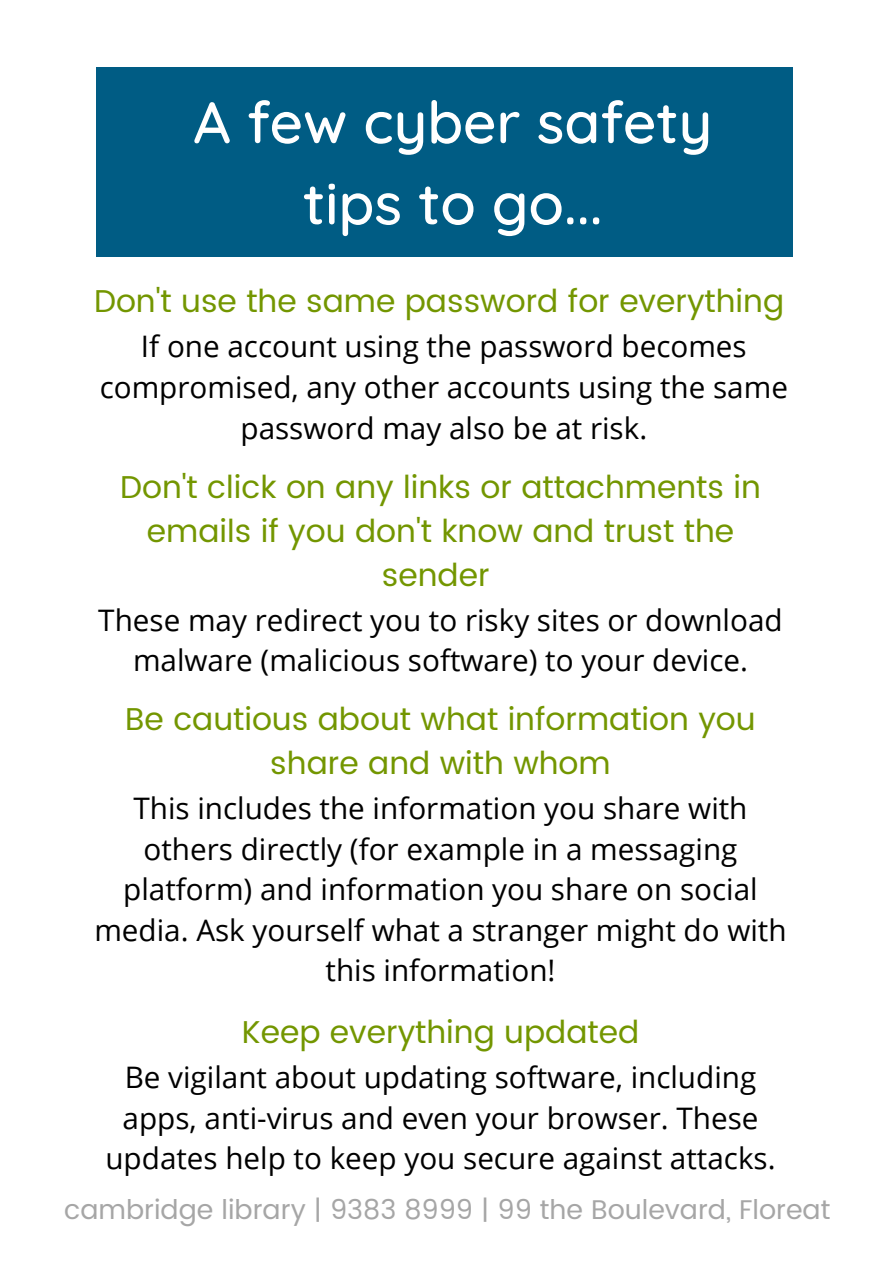
<style>
.page{position:relative;width:894px;height:1264px;background:#fff}
.page>*{position:absolute;margin:0;border:0;box-sizing:border-box;transform-origin:0 0}
.t1{font:500 58.35px/81.2px "Quicksand";color:#fff;text-align:center}
.t2{font:31.5px/44px "Poppins";color:#739600;text-align:center}
.t3{font:29.7px/40.5px "Open Sans";color:#000;text-align:center}
.t4{font:27px "Poppins";color:#a6a6a6}
</style>
<div class="page">
<div style="left:96px;top:67px;width:696px;height:190px;background:#005c84"></div>
<p class="t1" style="left:193px;top:81px;width:520px">A few cyber safety tips to go...</p>
<p class="t2" style="left:94px;top:279px;width:691px">Don't use the same password for everything</p>
<p class="t3" style="left:100px;top:325px;width:689px">If one account using the password becomes compromised, any other accounts using the same password may also be at risk.</p>
<p class="t2" style="left:120px;top:465px;width:642px">Don't click on any links or attachments in emails if you don't know and trust the sender</p>
<p class="t3" style="left:98px;top:599px;width:685px">These may redirect you to risky sites or download malware (malicious software) to your device.</p>
<p class="t2" style="left:125px;top:697px;width:631px">Be cautious about what information you share and with whom</p>
<p class="t3" style="left:94px;top:787px;width:693px">This includes the information you share with others directly (for example in a messaging platform) and information you share on social media. Ask yourself what a stranger might do with this information!</p>
<p class="t2" style="left:242px;top:1010px;width:398px">Keep everything updated</p>
<p class="t3" style="left:105px;top:1056px;width:671px">Be vigilant about updating software, including apps, anti-virus and even your browser. These updates help to keep you secure against attacks.</p>
<p class="t4" style="left:64px;top:1194px;width:767px">cambridge library | 9383 8999 | 99 the Boulevard, Floreat</p>
</div>
